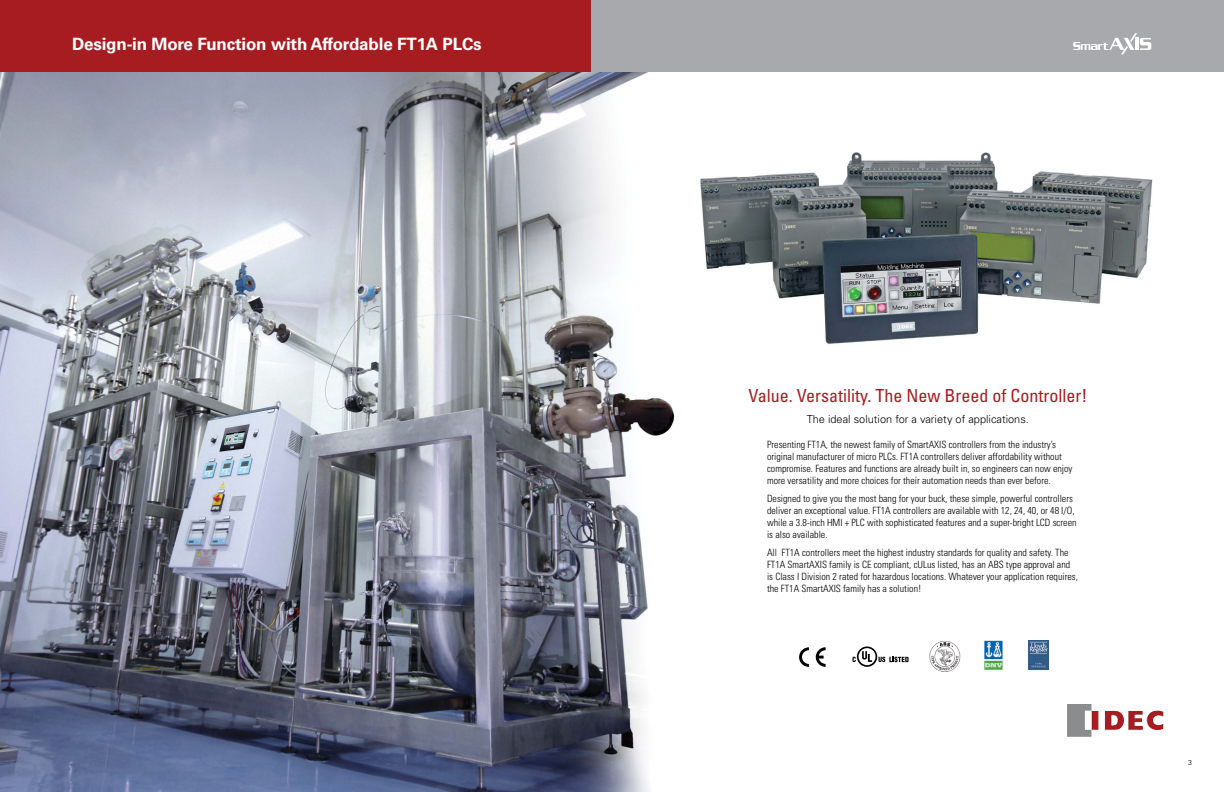
<style>
.page{position:relative;width:1224px;height:792px;background:#fff}
.page>*{position:absolute;margin:0;border:0;box-sizing:border-box;transform-origin:0 0}
.t1{font:condensed 18px "Univers LT Std";color:#a71c20}
.t2{font:700 17px "Univers LT Std";letter-spacing:-.01em;color:#fff}
.t3{font:300 11px "Univers LT Std";color:#000}
.t4{font:300 condensed 10px/12px "Univers LT Std";color:#000}
.t5{font:300 7px "Univers LT Std";color:#000}
</style>
<div class="page">
<img style="left:0;top:72px;width:675px;height:720px">
<div style="left:0;top:0;width:625px;height:72px;background:#a71c20"></div>
<div style="left:592px;top:0;width:632px;height:72px;background:#a7a9ac"></div>
<svg style="left:1073px;top:33px;width:78px;height:21px"></svg>
<img style="left:669px;top:112px;width:484px;height:256px">
<img style="left:1067px;top:704px;width:96px;height:33px">
<svg style="left:799px;top:647px;width:10px;height:20px"></svg>
<svg style="left:816px;top:647px;width:10px;height:20px"></svg>
<svg style="left:852px;top:647px;width:57px;height:20px"></svg>
<img style="left:984px;top:641px;width:19px;height:29px">
<img style="left:1028px;top:641px;width:21px;height:29px">
<img style="left:929px;top:641px;width:32px;height:31px">
<h2 class="t2" style="left:72px;top:34px;width:411px">Design-in More Function with Affordable FT1A PLCs</h2>
<h1 class="t1" style="left:748px;top:385px;width:340px">Value. Versatility. The New Breed of Controller!</h1>
<p class="t3" style="left:807px;top:412px;width:224px">The ideal solution for a variety of applications.</p>
<p class="t4" style="left:767px;top:439px;width:307px">Presenting FT1A, the newest family of SmartAXIS controllers from the industry’s original manufacturer of micro PLCs. FT1A controllers deliver affordability without compromise. Features and functions are already built in, so engineers can now enjoy more versatility and more choices for their automation needs than ever before.</p>
<p class="t4" style="left:767px;top:493px;width:311px">Designed to give you the most bang for your buck, these simple, powerful controllers deliver an exceptional value. FT1A controllers are available with 12, 24, 40, or 48 I/O, while a 3.8-inch HMI + PLC with sophisticated features and a super-bright LCD screen is also available.</p>
<p class="t4" style="left:767px;top:547px;width:312px">All FT1A controllers meet the highest industry standards for quality and safety. The FT1A SmartAXIS family is CE compliant, cULus listed, has an ABS type approval and is Class I Division 2 rated for hazardous locations. Whatever your application requires, the FT1A SmartAXIS family has a solution!</p>
<p class="t5" style="left:1188px;top:759px;width:5px">3</p>
</div>
